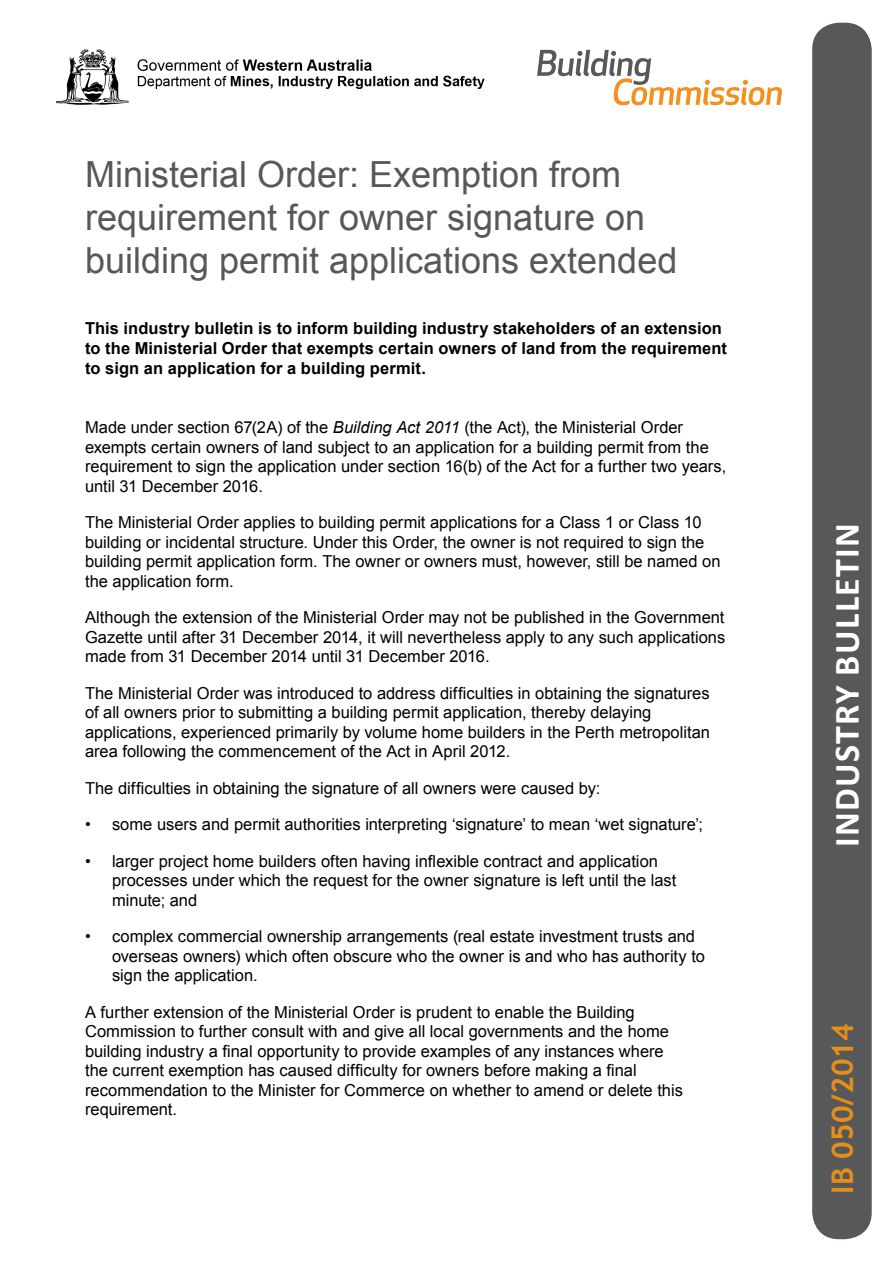
<style>
.page{position:relative;width:893px;height:1263px;background:#fff}
.page>*{position:absolute;margin:0;border:0;box-sizing:border-box;transform-origin:0 0}
.BC_Title{font:36px/43.2px "Arial";color:#57585a}
.t1{font:700 36px "Calibri";letter-spacing:.04em;color:#fff}
.t2{font:700 30px "Trebuchet MS";color:#e58e19}
.BC_text{font:16.5px/19.5px "Arial";color:#000}
.Intro_para{font:700 16.5px/19.8px "Arial";letter-spacing:.005em;color:#000}
.s1{font-style:italic}
</style>
<div class="page">
<div style="left:812px;top:23px;width:60px;height:1216px;background:#57585a;border-radius:27px"></div>
<svg style="left:537px;top:50px;width:245px;height:55px"></svg>
<img style="left:57px;top:49px;width:427px;height:56px">
<p class="BC_Title" style="left:85px;top:153px;width:594px">Ministerial Order: Exemption from requirement for owner signature on building permit applications extended</p>
<p class="Intro_para" style="left:85px;top:319px;width:644px">This industry bulletin is to inform building industry stakeholders of an extension to the Ministerial Order that exempts certain owners of land from the requirement to sign an application for a building permit.</p>
<p class="BC_text" style="left:85px;top:418px;width:643px">Made under section 67(2A) of the <span class="s1">Building Act 2011</span> (the Act), the Ministerial Order exempts certain owners of land subject to an application for a building permit from the requirement to sign the application under section 16(b) of the Act for a further two years, until 31 December 2016.</p>
<p class="BC_text" style="left:85px;top:513px;width:637px">The Ministerial Order applies to building permit applications for a Class 1 or Class 10 building or incidental structure. Under this Order, the owner is not required to sign the building permit application form. The owner or owners must, however, still be named on the application form.</p>
<p class="BC_text" style="left:85px;top:608px;width:642px;text-align:justify">Although the extension of the Ministerial Order may not be published in the Government Gazette until after 31 December 2014, it will nevertheless apply to any such applications made from 31 December 2014 until 31 December 2016.</p>
<p class="BC_text" style="left:85px;top:683px;width:626px">The Ministerial Order was introduced to address difficulties in obtaining the signatures of all owners prior to submitting a building permit application, thereby delaying applications, experienced primarily by volume home builders in the Perth metropolitan area following the commencement of the Act in April 2012.</p>
<p class="BC_text" style="left:85px;top:778px;width:517px">The difficulties in obtaining the signature of all owners were caused by:</p>
<p class="BC_text" style="left:85px;top:815px;width:620px">• some users and permit authorities interpreting ‘signature’ to mean ‘wet signature’;</p>
<p class="BC_text" style="left:112px;top:851px;width:566px;text-indent:-27px">• larger project home builders often having inflexible contract and application processes under which the request for the owner signature is left until the last minute; and</p>
<p class="BC_text" style="left:112px;top:927px;width:594px;text-indent:-27px">• complex commercial ownership arrangements (real estate investment trusts and overseas owners) which often obscure who the owner is and who has authority to sign the application.</p>
<p class="BC_text" style="left:85px;top:1002px;width:599px">A further extension of the Ministerial Order is prudent to enable the Building Commission to further consult with and give all local governments and the home building industry a final opportunity to provide examples of any instances where the current exemption has caused difficulty for owners before making a final recommendation to the Minister for Commerce on whether to amend or delete this requirement.</p>
<h1 class="t1" style="left:824px;top:847px;width:326px;rotate:-90deg">INDUSTRY BULLETIN</h1>
<p class="t2" style="left:824px;top:1194px;width:171px;rotate:-90deg">IB 050/2014</p>
</div>
